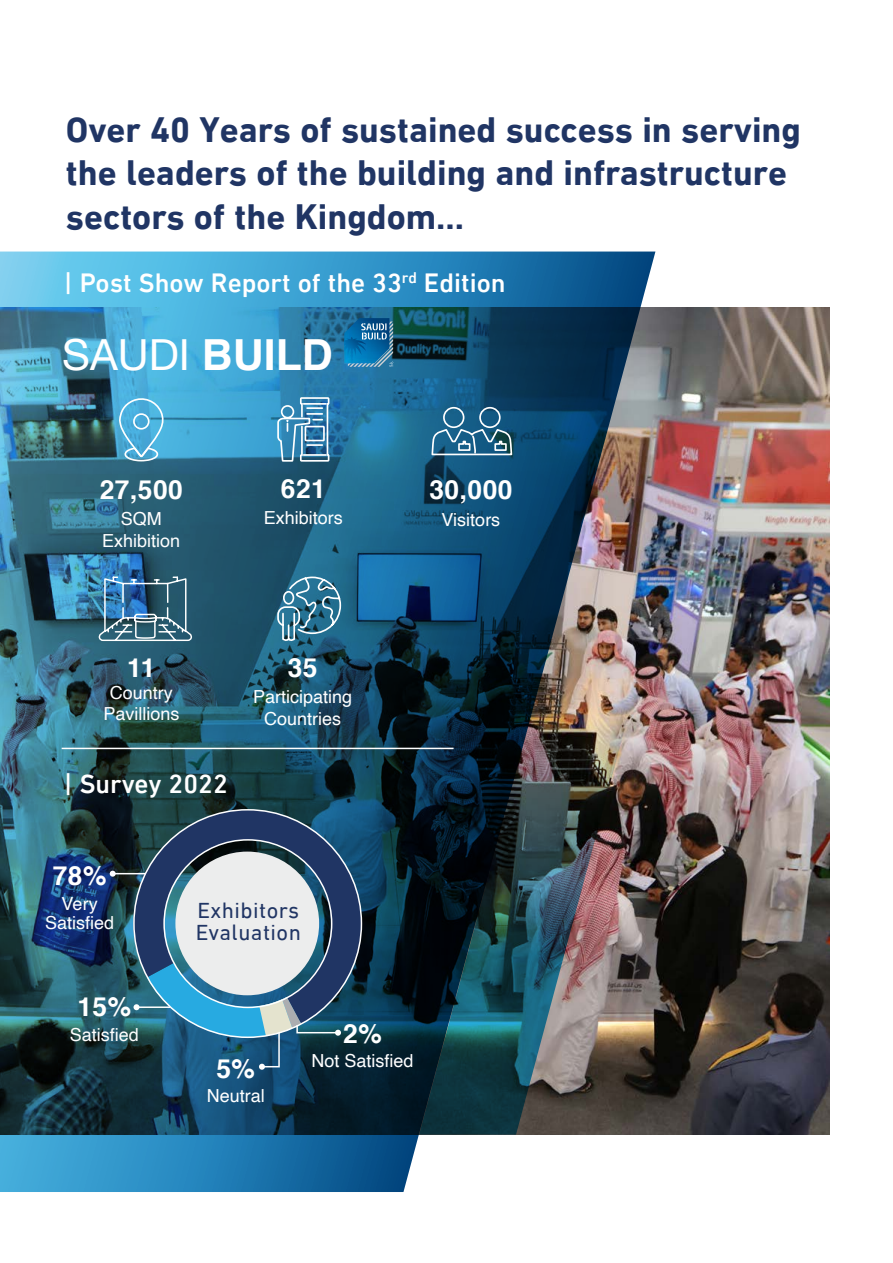
<style>
.page{position:relative;width:893px;height:1263px;background:#fff}
.page>*{position:absolute;margin:0;border:0;box-sizing:border-box;transform-origin:0 0}
.t1{font:42.9px "Helvetica Neue";color:#fff}
.t2{font:700 36px/43.2px "DIN Next LT Arabic";color:#203564}
.t3{font:500 27px "DIN Next LT Arabic";color:#fff}
.t4{font:700 26.4px "Helvetica";letter-spacing:.02em;color:#fff}
.t5{font:22.5px/22.5px "DIN Next LT Arabic";letter-spacing:.02em;color:#203564}
.t6{font:18px/21.6px "Helvetica";color:#fff;text-align:center}
.s1{font-family:"Helvetica";font-weight:700}
</style>
<div class="page">
<img style="left:655px;top:308px;width:174px;height:827px">
<img style="left:0;top:252px;width:655px;height:940px">
<img style="left:97px;top:576px;width:96px;height:66px">
<svg style="left:118px;top:394px;width:48px;height:68px"></svg>
<svg style="left:276px;top:384px;width:55px;height:118px"></svg>
<svg style="left:276px;top:576px;width:66px;height:66px"></svg>
<svg style="left:431px;top:406px;width:82px;height:120px"></svg>
<hr style="left:62px;top:748px;width:392px;height:1px;background:#fff">
<img style="left:344px;top:318px;width:45px;height:19px">
<img style="left:344px;top:337px;width:4px;height:26px">
<svg style="left:348px;top:321px;width:46px;height:46px"></svg>
<svg style="left:129px;top:796px;width:246px;height:228px"></svg>
<hr style="left:113px;top:873px;width:33px;height:1px;background:#fff">
<svg style="left:110px;top:871px;width:6px;height:6px"></svg>
<hr style="left:137px;top:1006px;width:33px;height:2px;background:#fff">
<svg style="left:134px;top:1004px;width:6px;height:6px"></svg>
<svg style="left:147px;top:963px;width:194px;height:107px"></svg>
<img style="left:419px;top:526px;width:260px;height:609px">
<h2 class="t2" style="left:66px;top:108px;width:737px">Over 40 Years of sustained success in serving the leaders of the building and infrastructure sectors of the Kingdom…</h2>
<h3 class="t3" style="left:64px;top:266px;width:443px">| Post Show Report of the 33<sup>rd</sup> Edition</h3>
<h1 class="t1" style="left:62px;top:324px;width:272px">SAUDI <span class="s1">BUILD</span></h1>
<h3 class="t4" style="left:100px;top:468px;width:85px">27,500</h3>
<p class="t6" style="left:102px;top:508px;width:80px">SQM<br>Exhibition</p>
<h3 class="t4" style="left:281px;top:467px;width:46px">621</h3>
<p class="t6" style="left:264px;top:507px;width:81px">Exhibitors</p>
<h3 class="t4" style="left:429px;top:469px;width:85px">30,000</h3>
<p class="t6" style="left:442px;top:509px;width:60px">Visitors</p>
<h3 class="t4" style="left:127px;top:646px;width:30px">11</h3>
<p class="t6" style="left:103px;top:682px;width:78px">Country<br>Pavillions</p>
<h3 class="t3" style="left:64px;top:768px;width:166px">| Survey 2022</h3>
<h3 class="t4" style="left:288px;top:646px;width:31px">35</h3>
<p class="t6" style="left:253px;top:687px;width:101px">Participating<br>Countries</p>
<h3 class="t4" style="left:53px;top:855px;width:55px">78%</h3>
<p class="t6" style="left:45px;top:894px;width:71px;line-height:19.5px">Very<br>Satisfied</p>
<p class="t5" style="left:196px;top:899px;width:107px">Exhibitors<br>Evaluation</p>
<h3 class="t4" style="left:77px;top:986px;width:55px">15%</h3>
<p class="t6" style="left:70px;top:1024px;width:71px">Satisfied</p>
<h3 class="t4" style="left:216px;top:1047px;width:40px">5%</h3>
<p class="t6" style="left:207px;top:1085px;width:60px">Neutral</p>
<h3 class="t4" style="left:343px;top:1012px;width:40px">2%</h3>
<p class="t6" style="left:312px;top:1050px;width:104px">Not Satisfied</p>
</div>
